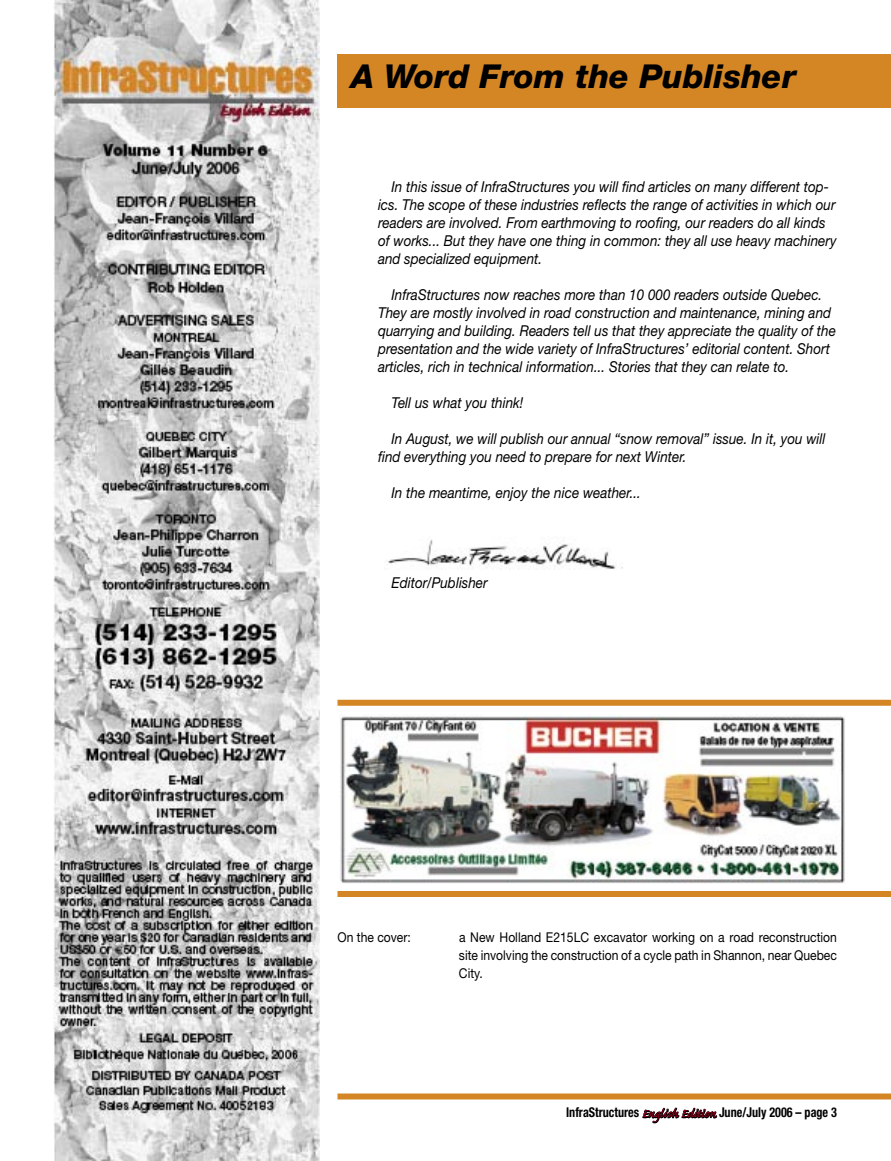
<style>
.page{position:relative;width:891px;height:1161px;background:#fff}
.page>*{position:absolute;margin:0;border:0;box-sizing:border-box;transform-origin:0 0}
.t1{font:italic 800 33px "Helvetica Neue";color:#000}
.t2{font:italic 15px/18px "Helvetica Neue";color:#000;scale:.9 1}
.t3{font:13.5px/18px "Helvetica Neue";color:#000;text-align:justify;scale:.9 1}
.t4{font:700 condensed 13.5px "Helvetica Neue";color:#000;scale:.9 1}
.s1{font-family:"Caflisch Script Pro";font-weight:400;font-stretch:normal;font-size:15px;color:#af0025}
</style>
<div class="page">
<svg style="left:642px;top:1107px;width:76px;height:17px"></svg>
<div style="left:337px;top:54px;width:554px;height:54px;background:#d48625"></div>
<div style="left:338px;top:700px;width:553px;height:6px;background:#d48625"></div>
<div style="left:338px;top:891px;width:553px;height:6px;background:#d48625"></div>
<div style="left:338px;top:1094px;width:553px;height:6px;background:#d48625"></div>
<img style="left:386px;top:539px;width:236px;height:31px">
<img style="left:54px;top:0;width:265px;height:1161px">
<img style="left:339px;top:716px;width:506px;height:168px">
<h1 class="t1" style="left:351px;top:57px;width:447px">A Word From the Publisher</h1>
<p class="t2" style="left:378px;top:177px;width:511px;text-indent:14px">In this issue of InfraStructures you will find articles on many different top&shy;ics. The scope of these industries reflects the range of activities in which our readers are involved. From earthmoving to roofing, our readers do all kinds of works... But they have one thing in common: they all use heavy machinery and specialized equipment.</p>
<p class="t2" style="left:378px;top:285px;width:510px;text-indent:14px">InfraStructures now reaches more than 10 000 readers outside Quebec.<br>They are mostly involved in road construction and maintenance, mining and quarrying and building. Readers tell us that they appreciate the quality of the presentation and the wide variety of InfraStructures’ editorial content. Short articles, rich in technical information... Stories that they can relate to.</p>
<p class="t2" style="left:392px;top:393px;width:148px">Tell us what you think!</p>
<p class="t2" style="left:378px;top:429px;width:499px;text-indent:14px">In August, we will publish our annual “snow removal” issue. In it, you will find everything you need to prepare for next Winter.</p>
<p class="t2" style="left:392px;top:483px;width:279px">In the meantime, enjoy the nice weather...</p>
<p class="t2" style="left:392px;top:573px;width:108px">Editor/Publisher</p>
<p class="t3" style="left:338px;top:928px;width:83px">On the cover:</p>
<p class="t3" style="left:459px;top:928px;width:421px">a New Holland E215LC excavator working on a road reconstruction site involving the construction of a cycle path in Shannon, near Quebec City.</p>
<p class="t4" style="left:566px;top:1105px;width:302px">InfraStructures <span class="s1">English Edition</span> June/July 2006 – page 3</p>
</div>
